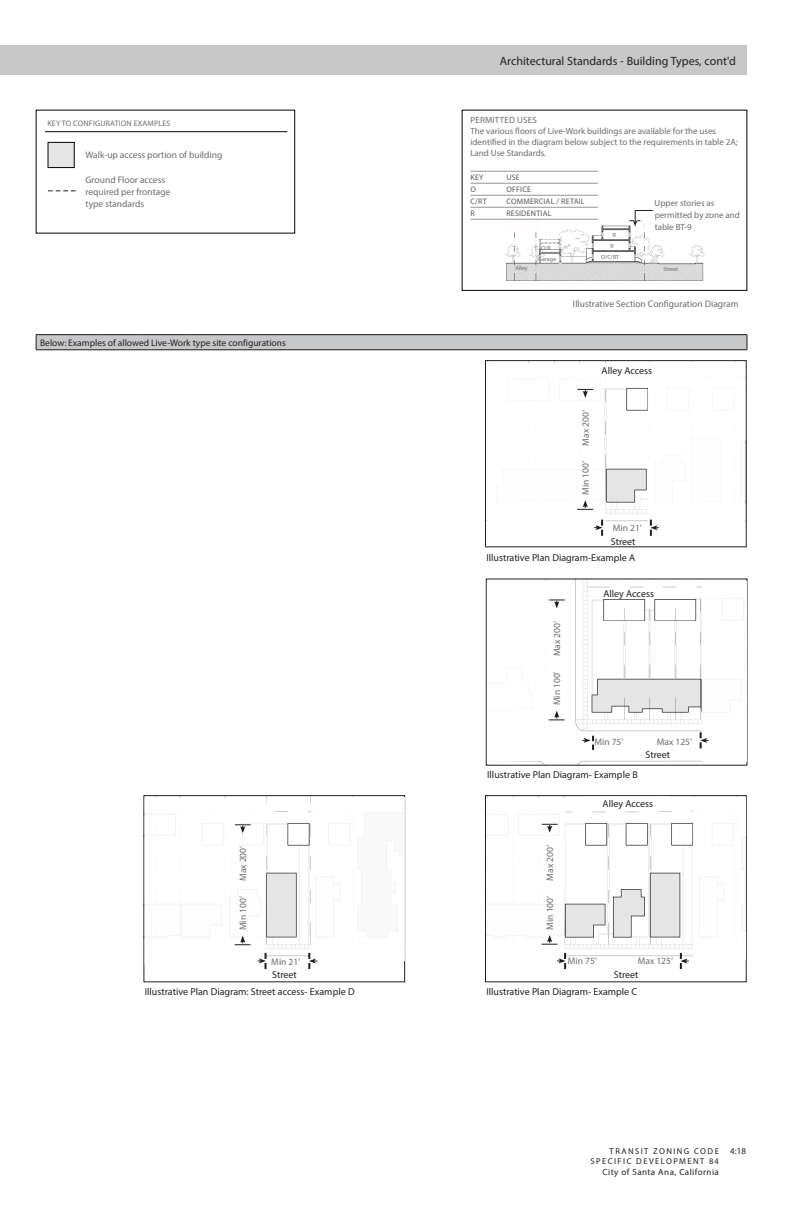
<style>
.page{position:relative;width:792px;height:1224px;background:#fff}
.page>*{position:absolute;margin:0;border:0;box-sizing:border-box;transform-origin:0 0}
.body_header{font:12px "Myriad Pro";color:#231f20}
.t1{font:10px "Myriad Pro";color:#231f20}
.t2{font:9.5px/12px "Myriad Pro";color:#6c6d70}
.t3{font:9.5px "Myriad Pro";color:#231f20}
.t4{font:9px/11px "Myriad Pro";color:#6c6d70}
.t5{font:9px "Myriad Pro";letter-spacing:.05em;color:#231f20}
.t6{font:9px "Myriad Pro";letter-spacing:.02em;color:#6c6d70}
.t7{font:8.5px "Myriad Pro";letter-spacing:.17em;color:#231f20}
.Chart_Diagram_w_Rule{font:8px "Myriad Pro";letter-spacing:.025em;color:#59595c}
.t8{font:8px "Myriad Pro";letter-spacing:.02em;color:#6c6d70}
.Chart_Diagram_w_Rule-2{font:8px "Myriad Pro";letter-spacing:.025em;color:#57585a}
.t9{font:6px "Myriad Pro";color:#6c6d70}
</style>
<div class="page">
<div style="left:0;top:45px;width:747px;height:30px;background:#c8c7c7"></div>
<div style="left:48px;top:142px;width:26px;height:26px;background:#e5e5e5;border:1px solid #000"></div>
<svg style="left:48px;top:190px;width:28px;height:1px"></svg>
<hr style="left:45px;top:132px;width:242px;height:1px;background:#050506">
<img style="left:474px;top:170px;width:231px;height:111px">
<hr style="left:470px;top:171px;width:274px;height:1px;background:#939598">
<hr style="left:470px;top:183px;width:274px;height:1px;background:#939598">
<hr style="left:470px;top:195px;width:274px;height:1px;background:#939598">
<hr style="left:470px;top:207px;width:274px;height:1px;background:#939598">
<hr style="left:470px;top:219px;width:274px;height:1px;background:#939598">
<div style="left:599px;top:164px;width:146px;height:60px;background:#fff"></div>
<svg style="left:629px;top:210px;width:24px;height:17px"></svg>
<div style="left:36px;top:335px;width:711px;height:15px;background:#c7c8ca"></div>
<hr style="left:36px;top:334px;width:62px;height:1px;background:#231f20">
<svg style="left:36px;top:335px;width:1px;height:15px"></svg>
<hr style="left:98px;top:334px;width:44px;height:1px;background:#231f20">
<hr style="left:142px;top:334px;width:43px;height:1px;background:#231f20">
<hr style="left:185px;top:334px;width:562px;height:1px;background:#231f20">
<hr style="left:36px;top:350px;width:62px;height:1px;background:#231f20">
<hr style="left:98px;top:350px;width:44px;height:1px;background:#231f20">
<hr style="left:142px;top:350px;width:43px;height:1px;background:#231f20">
<hr style="left:185px;top:350px;width:562px;height:1px;background:#231f20">
<svg style="left:747px;top:335px;width:1px;height:15px"></svg>
<img style="left:487px;top:362px;width:163px;height:174px">
<div style="left:485px;top:360px;width:261px;height:187px;border:1px solid #231f20"></div>
<div style="left:648px;top:363px;width:97px;height:165px;background:#fff"></div>
<div style="left:585px;top:363px;width:84px;height:15px;background:#fff"></div>
<svg style="left:650px;top:520px;width:9px;height:16px"></svg>
<img style="left:564px;top:811px;width:129px;height:159px">
<div style="left:485px;top:796px;width:261px;height:186px;border:1px solid #231f20"></div>
<div style="left:694px;top:798px;width:52px;height:163px;background:#fff"></div>
<div style="left:586px;top:796px;width:84px;height:15px;background:#fff"></div>
<svg style="left:680px;top:953px;width:9px;height:16px"></svg>
<img style="left:265px;top:798px;width:53px;height:172px">
<div style="left:311px;top:798px;width:93px;height:163px;background:#fff"></div>
<svg style="left:308px;top:953px;width:9px;height:16px"></svg>
<img style="left:541px;top:581px;width:161px;height:182px">
<svg style="left:582px;top:736px;width:12px;height:14px"></svg>
<svg style="left:700px;top:732px;width:9px;height:16px"></svg>
<svg style="left:487px;top:363px;width:119px;height:173px"></svg>
<svg style="left:495px;top:581px;width:70px;height:181px"></svg>
<svg style="left:486px;top:798px;width:80px;height:171px"></svg>
<svg style="left:145px;top:798px;width:122px;height:171px"></svg>
<p class="body_header" style="left:500px;top:54px;width:237px">Architectural Standards - Building Types, cont'd</p>
<p class="t8" style="left:48px;top:118px;width:124px">KEY TO CONFIGURATION EXAMPLES</p>
<p class="t2" style="left:86px;top:149px;width:138px">Walk-up access portion of building</p>
<p class="t2" style="left:86px;top:173px;width:87px">Ground Floor access required per frontage type standards</p>
<p class="t6" style="left:470px;top:115px;width:68px">PERMITTED USES</p>
<p class="t4" style="left:470px;top:125px;width:269px">The various floors of Live-Work buildings are available for the uses identified in the diagram below subject to the requirements in table 2A;<br>Land Use Standards.</p>
<p class="Chart_Diagram_w_Rule-2" style="left:470px;top:173px;width:15px">KEY</p>
<p class="Chart_Diagram_w_Rule-2" style="left:506px;top:173px;width:15px">USE</p>
<p class="Chart_Diagram_w_Rule" style="left:470px;top:185px;width:7px">O</p>
<p class="Chart_Diagram_w_Rule" style="left:506px;top:185px;width:26px">OFFICE</p>
<p class="Chart_Diagram_w_Rule" style="left:470px;top:197px;width:18px">C/RT</p>
<p class="Chart_Diagram_w_Rule" style="left:506px;top:197px;width:80px">COMMERCIAL / RETAIL</p>
<p class="Chart_Diagram_w_Rule" style="left:470px;top:209px;width:6px">R</p>
<p class="Chart_Diagram_w_Rule" style="left:506px;top:209px;width:47px">RESIDENTIAL</p>
<p class="t4" style="left:655px;top:197px;width:87px;line-height:12px">Upper stories as permitted by zone and table BT-9</p>
<p class="t9" style="left:613px;top:232px;width:5px">R</p>
<p class="t9" style="left:541px;top:244px;width:11px">O/R</p>
<p class="t9" style="left:611px;top:242px;width:5px">R</p>
<p class="t9" style="left:538px;top:255px;width:19px">Garage</p>
<p class="t9" style="left:601px;top:253px;width:19px">O/C/RT</p>
<p class="t9" style="left:515px;top:264px;width:14px">Alley</p>
<p class="t9" style="left:663px;top:265px;width:16px">Street</p>
<p class="t2" style="left:573px;top:298px;width:167px">Illustrative Section Configuration Diagram</p>
<p class="t3" style="left:40px;top:337px;width:247px">Below: Examples of allowed Live-Work type site configurations</p>
<p class="t1" style="left:602px;top:365px;width:52px">Alley Access</p>
<p class="t2" style="left:579px;top:446px;width:37px;rotate:-90deg">Max 200‘</p>
<p class="t2" style="left:579px;top:495px;width:35px;rotate:-90deg">Min 100’</p>
<p class="t2" style="left:613px;top:521px;width:30px">Min 21’</p>
<p class="t1" style="left:611px;top:536px;width:26px">Street</p>
<p class="t1" style="left:486px;top:552px;width:151px">Illustrative Plan Diagram-Example A</p>
<p class="t1" style="left:603px;top:587px;width:52px">Alley Access</p>
<p class="t2" style="left:551px;top:656px;width:37px;rotate:-90deg">Max 200‘</p>
<p class="t2" style="left:551px;top:705px;width:35px;rotate:-90deg">Min 100’</p>
<p class="t2" style="left:594px;top:735px;width:30px">Min 75’</p>
<p class="t2" style="left:657px;top:735px;width:37px">Max 125’</p>
<p class="t1" style="left:646px;top:748px;width:26px">Street</p>
<p class="t1" style="left:487px;top:768px;width:152px">Illustrative Plan Diagram- Example B</p>
<p class="t1" style="left:603px;top:798px;width:52px">Alley Access</p>
<p class="t2" style="left:237px;top:881px;width:37px;rotate:-90deg">Max 200‘</p>
<p class="t2" style="left:544px;top:881px;width:37px;rotate:-90deg">Max 200‘</p>
<p class="t2" style="left:237px;top:930px;width:35px;rotate:-90deg">Min 100’</p>
<p class="t2" style="left:544px;top:930px;width:35px;rotate:-90deg">Min 100’</p>
<p class="t2" style="left:271px;top:956px;width:30px">Min 21’</p>
<p class="t2" style="left:568px;top:955px;width:30px">Min 75’</p>
<p class="t2" style="left:638px;top:955px;width:37px">Max 125’</p>
<p class="t1" style="left:272px;top:969px;width:26px">Street</p>
<p class="t1" style="left:145px;top:985px;width:211px">Illustrative Plan Diagram: Street access- Example D</p>
<p class="t1" style="left:614px;top:969px;width:26px">Street</p>
<p class="t1" style="left:486px;top:985px;width:153px">Illustrative Plan Diagram- Example C</p>
<p class="t7" style="left:610px;top:1145px;width:111px">TRANSIT ZONING CODE</p>
<p class="t5" style="left:730px;top:1145px;width:17px">4:18</p>
<p class="t7" style="left:591px;top:1156px;width:130px">SPECIFIC DEVELOPMENT 84</p>
<p class="t5" style="left:602px;top:1166px;width:118px">City of Santa Ana, California</p>
</div>
